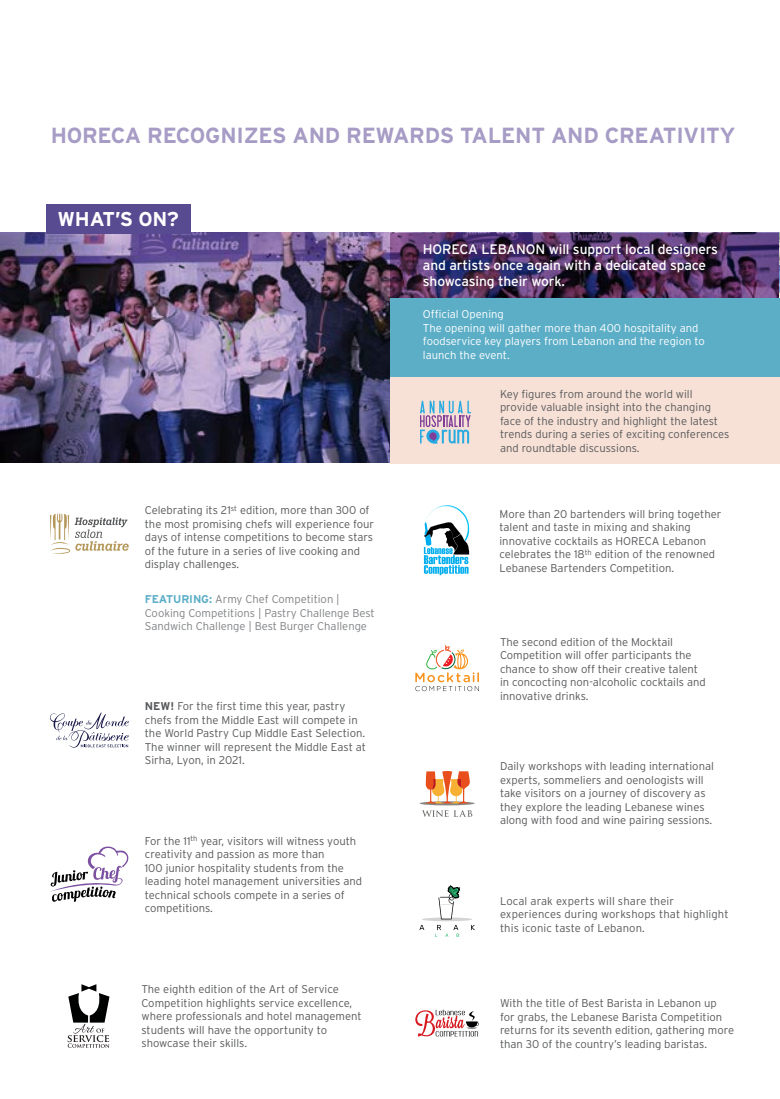
<style>
.page{position:relative;width:780px;height:1099px;background:#fff}
.page>*{position:absolute;margin:0;border:0;box-sizing:border-box;transform-origin:0 0}
.t1{font:700 21.88px "Interstate";letter-spacing:-.01em;color:#a79cc5}
.t2{font:700 20px "Interstate";letter-spacing:-.01em;color:#fff}
.t3{font:13.75px/16.2px "Interstate";letter-spacing:-.01em;color:#fff}
.t4{font:300 11.25px/13.5px "Interstate";color:#58595b}
.t5{font:300 11.25px/13.5px "Interstate";color:#fff}
.t6{font:300 11.25px/13.5px "Interstate";color:#808285}
.s1{font-weight:700;color:#5caec7}
.s2{font-weight:700}
</style>
<div class="page">
<img style="left:0;top:233px;width:390px;height:230px">
<img style="left:390px;top:232px;width:389px;height:66px">
<hr style="left:779px;top:464px;width:1px;height:585px;background:#f8e6dd">
<hr style="left:779px;top:232px;width:1px;height:232px;background:#a79cc5">
<svg style="left:50px;top:513px;width:79px;height:41px"></svg>
<svg style="left:50px;top:846px;width:79px;height:56px"></svg>
<svg style="left:415px;top:1009px;width:64px;height:27px"></svg>
<svg style="left:68px;top:984px;width:41px;height:63px"></svg>
<svg style="left:423px;top:505px;width:46px;height:70px"></svg>
<svg style="left:415px;top:645px;width:64px;height:46px"></svg>
<svg style="left:422px;top:917px;width:50px;height:4px"></svg>
<svg style="left:419px;top:925px;width:5px;height:5px"></svg>
<svg style="left:471px;top:924px;width:4px;height:6px"></svg>
<svg style="left:435px;top:885px;width:25px;height:51px"></svg>
<svg style="left:422px;top:810px;width:50px;height:7px"></svg>
<svg style="left:419px;top:801px;width:55px;height:4px"></svg>
<svg style="left:424px;top:771px;width:46px;height:32px"></svg>
<div style="left:390px;top:298px;width:390px;height:79px;background:#5caec7"></div>
<div style="left:390px;top:377px;width:390px;height:87px;background:#f7e1d6"></div>
<div style="left:46px;top:204px;width:145px;height:29px;background:#594b91"></div>
<svg style="left:420px;top:401px;width:51px;height:43px"></svg>
<svg style="left:50px;top:712px;width:79px;height:35px"></svg>
<h1 class="t1" style="left:51px;top:123px;width:686px">HORECA RECOGNIZES AND REWARDS TALENT AND CREATIVITY</h1>
<h2 class="t2" style="left:57px;top:208px;width:123px">WHAT’S ON?</h2>
<p class="t4" style="left:145px;top:503px;width:231px">Celebrating its 21<sup>st</sup> edition, more than 300 of the most promising chefs will experience four days of intense competitions to become stars of the future in a series of live cooking and display challenges.</p>
<p class="t6" style="left:145px;top:592px;width:231px"><span class="s1">FEATURING:</span> Army Chef Competition |<br>Cooking Competitions | Pastry Challenge Best<br>Sandwich Challenge | Best Burger Challenge</p>
<p class="t4" style="left:145px;top:699px;width:223px"><span class="s2">NEW!</span> For the first time this year, pastry chefs from the Middle East will compete in the World Pastry Cup Middle East Selection.<br>The winner will represent the Middle East at Sirha, Lyon, in 2021.</p>
<p class="t4" style="left:145px;top:833px;width:219px">For the 11<sup>th</sup> year, visitors will witness youth creativity and passion as more than<br>100 junior hospitality students from the leading hotel management universities and technical schools compete in a series of competitions.</p>
<p class="t4" style="left:141px;top:982px;width:222px">The eighth edition of the Art of Service Competition highlights service excellence, where professionals and hotel management students will have the opportunity to showcase their skills.</p>
<p class="t3" style="left:423px;top:241px;width:297px">HORECA LEBANON will support local designers and artists once again with a dedicated space showcasing their work.</p>
<p class="t5" style="left:423px;top:307px;width:283px">Official Opening<br>The opening will gather more than 400 hospitality and foodservice key players from Lebanon and the region to launch the event.</p>
<p class="t4" style="left:500px;top:387px;width:231px">Key figures from around the world will provide valuable insight into the changing face of the industry and highlight the latest trends during a series of exciting conferences and roundtable discussions.</p>
<p class="t4" style="left:499px;top:507px;width:223px">More than 20 bartenders will bring together talent and taste in mixing and shaking innovative cocktails as HORECA Lebanon celebrates the 18<sup>th</sup> edition of the renowned Lebanese Bartenders Competition.</p>
<p class="t4" style="left:500px;top:635px;width:207px">The second edition of the Mocktail Competition will offer participants the chance to show off their creative talent in concocting non-alcoholic cocktails and innovative drinks.</p>
<p class="t4" style="left:500px;top:759px;width:215px">Daily workshops with leading international experts, sommeliers and oenologists will take visitors on a journey of discovery as they explore the leading Lebanese wines along with food and wine pairing sessions.</p>
<p class="t4" style="left:500px;top:893px;width:230px">Local arak experts will share their experiences during workshops that highlight this iconic taste of Lebanon.</p>
<p class="t4" style="left:500px;top:996px;width:236px">With the title of Best Barista in Lebanon up for grabs, the Lebanese Barista Competition returns for its seventh edition, gathering more than 30 of the country’s leading baristas.</p>
</div>
